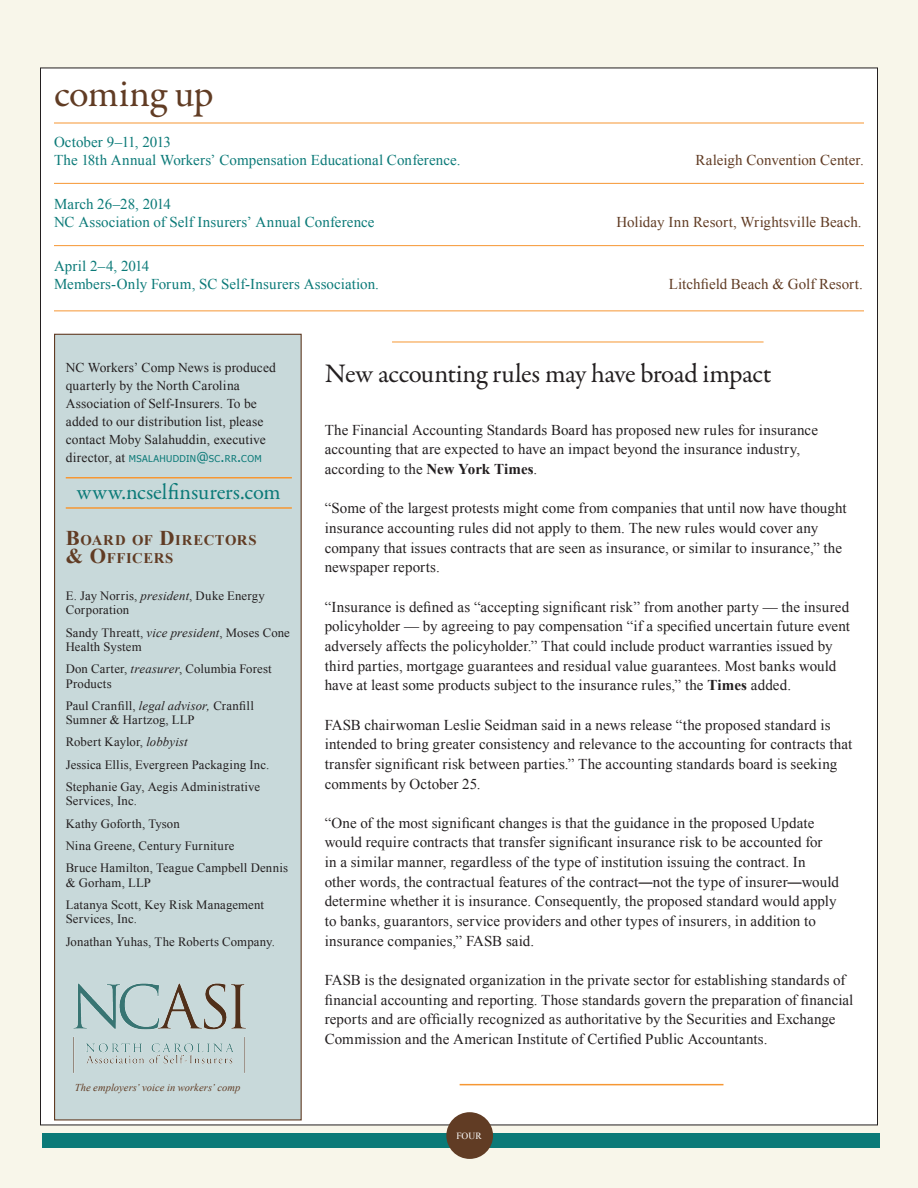
<style>
.page{position:relative;width:918px;height:1188px;background:#f8f6ea}
.page>*{position:absolute;margin:0;border:0;box-sizing:border-box;transform-origin:0 0}
.headline-1{font:40.5px "Garamond Premr Pro";color:#613c24}
.headline-2{font:27px "Garamond Premr Pro";letter-spacing:-.03em;color:#231f20}
.headline-1-2{font:22.5px "Garamond Premr Pro";color:#0b7a78}
.body{font:15px/19.6px "Times New Roman";letter-spacing:.005em;color:#231f20}
.calendar_2nd_line{font:15px "Times New Roman";letter-spacing:.005em;color:#0b7a78}
.calendar_2nd_line-2{font:15px "Times New Roman";letter-spacing:.005em;color:#613c24}
.calendardates{font:15px "Times New Roman";color:#0b7a78}
.body-2{font:700 14.7px/18px "Times New Roman";letter-spacing:.045em;color:#613c24}
.caselaw{font:13.5px/18px "Times New Roman";letter-spacing:.01em;color:#231f20}
.body-3{font:12.75px/14.2px "Times New Roman";letter-spacing:.01em;color:#231f20}
.t1{font:italic 10.5px "Times New Roman";letter-spacing:.005em;color:#613c24}
.caselaw-2{font:9.45px "Tahoma";letter-spacing:.04em;color:#0b7a78}
.t2{font:9.45px "Times New Roman";color:#fff}
.s1{font-family:"Times New Roman";font-size:13.5px;color:#231f20}
.s2{font-size:13.5px}
.s3{font-size:21px}
.s4{font-style:italic}
.s5{font-weight:700}
</style>
<div class="page">
<div style="left:40px;top:68px;width:838px;height:1057px;background:#fff"></div>
<div style="left:54px;top:334px;width:248px;height:786px;background:#c8d9da;border:1px solid #613c24"></div>
<div style="left:42px;top:1133px;width:837px;height:15px;background:#0b7a78"></div>
<div style="left:446px;top:1112px;width:47px;height:47px;background:#613c24;border-radius:50%"></div>
<hr style="left:54px;top:123px;width:810px;height:1px;background:#f69733">
<hr style="left:54px;top:183px;width:810px;height:1px;background:#f69733">
<hr style="left:54px;top:245px;width:810px;height:1px;background:#f69733">
<hr style="left:54px;top:310px;width:810px;height:1px;background:#f69733">
<hr style="left:392px;top:342px;width:372px;height:1px;background:#f69733">
<hr style="left:66px;top:477px;width:226px;height:1px;background:#f69733">
<hr style="left:66px;top:507px;width:226px;height:2px;background:#f69733">
<img style="left:73px;top:983px;width:173px;height:90px">
<hr style="left:460px;top:1084px;width:263px;height:1px;background:#f69733">
<p class="headline-1" style="left:54px;top:69px;width:160px">coming up</p>
<p class="calendardates" style="left:54px;top:132px;width:119px">October 9–11, 2013</p>
<p class="calendar_2nd_line" style="left:54px;top:150px;width:408px">The 18th Annual Workers’ Compensation Educational Conference.</p>
<p class="calendar_2nd_line-2" style="left:696px;top:150px;width:170px">Raleigh Convention Center.</p>
<p class="calendardates" style="left:54px;top:194px;width:118px">March 26–28, 2014</p>
<p class="calendar_2nd_line" style="left:54px;top:212px;width:322px">NC Association of Self Insurers’ Annual Conference</p>
<p class="calendar_2nd_line-2" style="left:616px;top:212px;width:247px">Holiday Inn Resort, Wrightsville Beach.</p>
<p class="calendardates" style="left:54px;top:256px;width:97px">April 2–4, 2014</p>
<p class="calendar_2nd_line" style="left:54px;top:274px;width:327px">Members-Only Forum, SC Self-Insurers Association.</p>
<p class="calendar_2nd_line-2" style="left:669px;top:274px;width:195px">Litchfield Beach &amp; Golf Resort.</p>
<p class="caselaw" style="left:66px;top:358px;width:212px">NC Workers’ Comp News is produced quarterly by the North Carolina Association of Self-Insurers. To be added to our distribution list, please contact Moby Salahuddin, executive</p>
<p class="caselaw-2" style="left:66px;top:452px;width:197px"><span class="s1">director, at</span> MSALAHUDDIN<span class="s2">@</span>SC<span class="s2">.</span>RR<span class="s2">.</span>COM</p>
<p class="headline-1-2" style="left:77px;top:478px;width:205px">www.ncselfinsurers.com</p>
<p class="body-2" style="left:66px;top:531px;width:192px"><span class="s3">B</span>OARD OF <span class="s3">D</span>IRECTORS <span class="s3">&amp; O</span>FFICERS</p>
<p class="body-3" style="left:66px;top:588px;width:201px">E. Jay Norris, <span class="s4">president</span>, Duke Energy<br>Corporation</p>
<p class="body-3" style="left:66px;top:625px;width:226px">Sandy Threatt, <span class="s4">vice president</span>, Moses Cone<br>Health System</p>
<p class="body-3" style="left:66px;top:662px;width:207px">Don Carter, <span class="s4">treasurer</span>, Columbia Forest<br>Products</p>
<p class="body-3" style="left:66px;top:698px;width:190px">Paul Cranfill, <span class="s4">legal advisor,</span> Cranfill<br>Sumner &amp; Hartzog, LLP</p>
<p class="body-3" style="left:66px;top:735px;width:123px">Robert Kaylor, <span class="s4">lobbyist</span></p>
<p class="body-3" style="left:66px;top:757px;width:205px">Jessica Ellis, Evergreen Packaging Inc.</p>
<p class="body-3" style="left:66px;top:780px;width:196px">Stephanie Gay, Aegis Administrative<br>Services, Inc.</p>
<p class="body-3" style="left:66px;top:816px;width:115px">Kathy Goforth, Tyson</p>
<p class="body-3" style="left:66px;top:839px;width:170px">Nina Greene, Century Furniture</p>
<p class="body-3" style="left:66px;top:861px;width:224px">Bruce Hamilton, Teague Campbell Dennis &amp; Gorham, LLP</p>
<p class="body-3" style="left:66px;top:897px;width:200px">Latanya Scott, Key Risk Management<br>Services, Inc.</p>
<p class="body-3" style="left:66px;top:934px;width:211px">Jonathan Yuhas, The Roberts Company.</p>
<p class="t1" style="left:75px;top:1080px;width:167px">The employers’ voice in workers’ comp</p>
<p class="headline-2" style="left:325px;top:357px;width:448px">New accounting rules may have broad impact</p>
<p class="body" style="left:325px;top:420px;width:495px">The Financial Accounting Standards Board has proposed new rules for insurance accounting that are expected to have an impact beyond the insurance industry, according to the <span class="s5">New York Times</span>.</p>
<p class="body" style="left:325px;top:498px;width:524px">“Some of the largest protests might come from companies that until now have thought insurance accounting rules did not apply to them. The new rules would cover any company that issues contracts that are seen as insurance, or similar to insurance,” the newspaper reports.</p>
<p class="body" style="left:325px;top:597px;width:527px">“Insurance is defined as “accepting significant risk” from another party — the insured policyholder — by agreeing to pay compensation “if a specified uncertain future event adversely affects the policyholder.” That could include product warranties issued by third parties, mortgage guarantees and residual value guarantees. Most banks would have at least some products subject to the insurance rules,” the <span class="s5">Times</span> added.</p>
<p class="body" style="left:325px;top:715px;width:529px">FASB chairwoman Leslie Seidman said in a news release “the proposed standard is intended to bring greater consistency and relevance to the accounting for contracts that transfer significant risk between parties.” The accounting standards board is seeking comments by October 25.</p>
<p class="body" style="left:325px;top:813px;width:516px">“One of the most significant changes is that the guidance in the proposed Update would require contracts that transfer significant insurance risk to be accounted for<br>in a similar manner, regardless of the type of institution issuing the contract. In other words, the contractual features of the contract―not the type of insurer―would determine whether it is insurance. Consequently, the proposed standard would apply to banks, guarantors, service providers and other types of insurers, in addition to insurance companies,” FASB said.</p>
<p class="body" style="left:325px;top:970px;width:530px">FASB is the designated organization in the private sector for establishing standards of financial accounting and reporting. Those standards govern the preparation of financial reports and are officially recognized as authoritative by the Securities and Exchange Commission and the American Institute of Certified Public Accountants.</p>
<p class="t2" style="left:456px;top:1130px;width:27px">FOUR</p>
</div>
